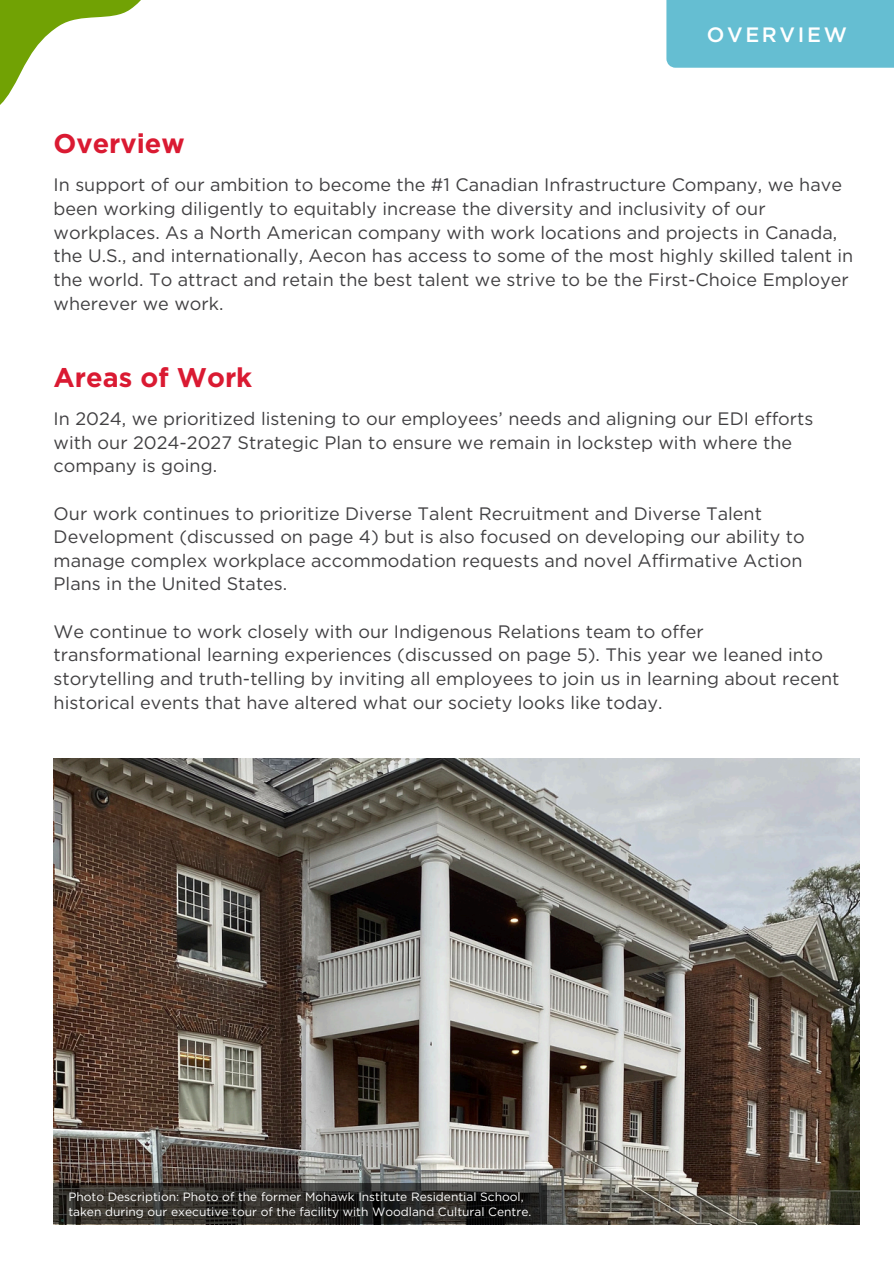
<style>
.page{position:relative;width:894px;height:1264px;background:#fff}
.page>*{position:absolute;margin:0;border:0;box-sizing:border-box;transform-origin:0 0}
.t1{font:700 27px "Gotham";color:#da1a32}
.t2{font:500 20.85px "Gotham";letter-spacing:.13em;color:#fff}
.t3{font:18px/23.7px "Gotham";color:#414042}
.t4{font:12px/15px "Gotham";color:#fff}
</style>
<div class="page">
<img style="left:54px;top:758px;width:805px;height:466px">
<div style="left:666px;top:0;width:227px;height:68px;background:#65bed2"></div>
<svg style="left:54px;top:1183px;width:492px;height:41px;background:#2c2a27"></svg>
<svg style="left:0;top:0;width:141px;height:105px"></svg>
<h3 class="t1" style="left:54px;top:131px;width:133px">Overview</h3>
<h3 class="t2" style="left:706px;top:25px;width:142px">OVERVIEW</h3>
<h3 class="t3" style="left:54px;top:174px;width:801px">In support of our ambition to become the #1 Canadian Infrastructure Company, we have been working diligently to equitably increase the diversity and inclusivity of our workplaces. As a North American company with work locations and projects in Canada, the U.S., and internationally, Aecon has access to some of the most highly skilled talent in the world. To attract and retain the best talent we strive to be the First-Choice Employer wherever we work.</h3>
<h1 class="t1" style="left:54px;top:365px;width:200px">Areas of Work</h1>
<p class="t3" style="left:54px;top:408px;width:761px">In 2024, we prioritized listening to our employees’ needs and aligning our EDI efforts with our 2024-2027 Strategic Plan to ensure we remain in lockstep with where the company is going.</p>
<h2 class="t3" style="left:54px;top:502px;width:752px">Our work continues to prioritize Diverse Talent Recruitment and Diverse Talent Development (discussed on page 4) but is also focused on developing our ability to manage complex workplace accommodation requests and novel Affirmative Action Plans in the United States.</h2>
<h1 class="t3" style="left:54px;top:620px;width:787px">We continue to work closely with our Indigenous Relations team to offer transformational learning experiences (discussed on page 5). This year we leaned into storytelling and truth-telling by inviting all employees to join us in learning about recent historical events that have altered what our society looks like today.</h1>
<h3 class="t4" style="left:68px;top:1188px;width:464px">Photo Description: Photo of the former Mohawk Institute Residential School, taken during our executive tour of the facility with Woodland Cultural Centre.</h3>
</div>
